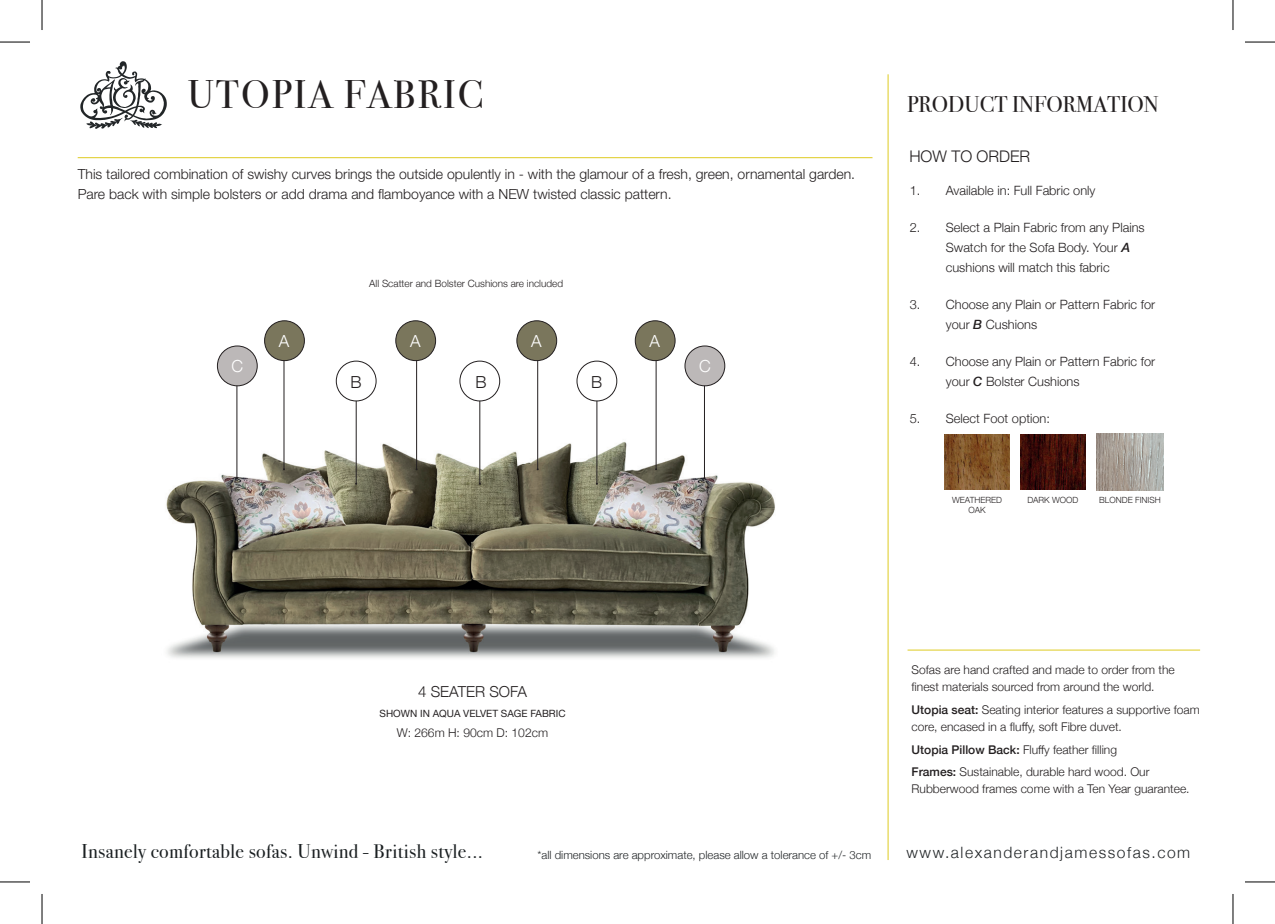
<style>
.page{position:relative;width:1275px;height:924px;background:#fff}
.page>*{position:absolute;margin:0;border:0;box-sizing:border-box;transform-origin:0 0}
.t1{font:39.8px "Bodoni Svty Two ITCTT";letter-spacing:.05em;color:#231f20}
.t2{font:22.8px "Bodoni Svty Two ITCTT";color:#231f20}
.t3{font:19.8px "Bodoni Svty Two ITCTT";letter-spacing:.02em;color:#1a1f21}
.t4{font:300 16.6px "Helvetica Neue";color:#fff}
.t5{font:300 16.6px "Helvetica Neue";color:#231f20}
.t6{font:300 16px "Helvetica Neue";color:#231f20}
.t7{font:300 15.6px "Helvetica Neue";letter-spacing:.1em;color:#222628}
.t8{font:300 15.2px "Helvetica Neue";color:#231f20}
.t9{font:300 14px/19.8px "Helvetica Neue LT Pro";color:#231f20}
.t10{font:300 12.8px/19.8px "Helvetica Neue";color:#231f20}
.t11{font:300 12.2px "Helvetica Neue";color:#231f20}
.t12{font:300 12px/17px "Helvetica Neue";color:#231f20}
.t13{font:300 11.4px "Helvetica Neue";color:#222628}
.t14{font:300 10px "Helvetica Neue";color:#231f20}
.t15{font:10px "Helvetica Neue";color:#231f20}
.t16{font:300 8.6px/10.2px "Helvetica Neue";color:#231f20;text-align:center}
.s1{font-weight:500;font-style:italic}
.s2{font-weight:500}
</style>
<div class="page">
<img style="left:166px;top:410px;width:609px;height:248px">
<svg style="left:80px;top:61px;width:87px;height:68px"></svg>
<hr style="left:78px;top:157px;width:794px;height:1px;background:#decb21">
<hr style="left:887px;top:74px;width:1px;height:785px;background:#decb21">
<hr style="left:907px;top:649px;width:293px;height:1px;background:#decb21">
<img style="left:944px;top:434px;width:66px;height:55px">
<img style="left:1020px;top:434px;width:65px;height:55px">
<img style="left:1097px;top:433px;width:66px;height:57px">
<hr style="left:284px;top:359px;width:1px;height:110px;background:#231f20">
<div style="left:264px;top:320px;width:40px;height:40px;background:#7a765c;border-radius:50%"></div>
<div style="left:264px;top:320px;width:41px;height:41px;border:1px solid #231f20;border-radius:50%"></div>
<hr style="left:416px;top:359px;width:1px;height:110px;background:#231f20">
<div style="left:396px;top:320px;width:39px;height:40px;background:#7a765c;border-radius:50%"></div>
<div style="left:395px;top:320px;width:41px;height:41px;border:1px solid #231f20;border-radius:50%"></div>
<hr style="left:537px;top:359px;width:1px;height:110px;background:#231f20">
<div style="left:517px;top:320px;width:39px;height:40px;background:#7a765c;border-radius:50%"></div>
<div style="left:516px;top:320px;width:41px;height:41px;border:1px solid #231f20;border-radius:50%"></div>
<hr style="left:656px;top:359px;width:1px;height:110px;background:#231f20">
<div style="left:635px;top:320px;width:40px;height:40px;background:#7a765c;border-radius:50%"></div>
<div style="left:635px;top:320px;width:40px;height:41px;border:1px solid #231f20;border-radius:50%"></div>
<hr style="left:356px;top:397px;width:1px;height:86px;background:#231f20">
<hr style="left:479px;top:397px;width:1px;height:86px;background:#231f20">
<hr style="left:596px;top:397px;width:1px;height:86px;background:#231f20">
<div style="left:336px;top:361px;width:40px;height:40px;background:#fff;border-radius:50%"></div>
<div style="left:336px;top:361px;width:40px;height:40px;border:1px solid #231f20;border-radius:50%"></div>
<div style="left:460px;top:361px;width:40px;height:40px;background:#fff;border-radius:50%"></div>
<div style="left:460px;top:361px;width:40px;height:40px;border:1px solid #231f20;border-radius:50%"></div>
<div style="left:577px;top:361px;width:40px;height:40px;background:#fff;border-radius:50%"></div>
<div style="left:577px;top:361px;width:40px;height:40px;border:1px solid #231f20;border-radius:50%"></div>
<hr style="left:704px;top:359px;width:1px;height:119px;background:#231f20">
<div style="left:685px;top:346px;width:40px;height:39px;background:#bcb8b8;border-radius:50%"></div>
<div style="left:684px;top:345px;width:41px;height:41px;border:1px solid #231f20;border-radius:50%"></div>
<hr style="left:236px;top:359px;width:1px;height:119px;background:#231f20">
<div style="left:217px;top:346px;width:40px;height:39px;background:#bcb8b8;border-radius:50%"></div>
<div style="left:217px;top:345px;width:40px;height:41px;border:1px solid #231f20;border-radius:50%"></div>
<hr style="left:0;top:42px;width:30px;height:1px;background:#000">
<hr style="left:1245px;top:42px;width:30px;height:1px;background:#000">
<hr style="left:0;top:881px;width:30px;height:1px;background:#000">
<hr style="left:1245px;top:881px;width:30px;height:1px;background:#000">
<hr style="left:42px;top:0;width:1px;height:30px;background:#000">
<hr style="left:42px;top:893px;width:1px;height:30px;background:#000">
<hr style="left:1232px;top:0;width:1px;height:30px;background:#000">
<hr style="left:1232px;top:893px;width:1px;height:30px;background:#000">
<h1 class="t1" style="left:187px;top:62px;width:298px">UTOPIA FABRIC</h1>
<p class="t9" style="left:78px;top:163px;width:779px">This tailored combination of swishy curves brings the outside opulently in - with the glamour of a fresh, green, ornamental garden.<br>Pare back with simple bolsters or add drama and flamboyance with a NEW twisted classic pattern.</p>
<p class="t14" style="left:369px;top:275px;width:195px">All Scatter and Bolster Cushions are included</p>
<h3 class="t4" style="left:279px;top:328px;width:12px">A</h3>
<h3 class="t4" style="left:410px;top:328px;width:12px">A</h3>
<h3 class="t4" style="left:531px;top:328px;width:12px">A</h3>
<h3 class="t4" style="left:649px;top:328px;width:12px">A</h3>
<h3 class="t4" style="left:232px;top:353px;width:13px">C</h3>
<h3 class="t4" style="left:699px;top:353px;width:13px">C</h3>
<h3 class="t5" style="left:350px;top:368px;width:13px">B</h3>
<h3 class="t5" style="left:475px;top:368px;width:13px">B</h3>
<h3 class="t5" style="left:591px;top:368px;width:13px">B</h3>
<h2 class="t2" style="left:907px;top:85px;width:253px">PRODUCT INFORMATION</h2>
<h3 class="t6" style="left:909px;top:143px;width:122px">HOW TO ORDER</h3>
<p class="t10" style="left:909px;top:180px;width:187px">1. Available in: Full Fabric only</p>
<p class="t10" style="left:945px;top:217px;width:200px;text-indent:-36px">2. Select a Plain Fabric from any Plains<br>Swatch for the Sofa Body. Your <span class="s1">A </span>cushions will match this fabric</p>
<p class="t10" style="left:945px;top:293px;width:211px;text-indent:-36px">3. Choose any Plain or Pattern Fabric for your <span class="s1">B</span> Cushions</p>
<p class="t10" style="left:945px;top:350px;width:211px;text-indent:-36px">4. Choose any Plain or Pattern Fabric for your <span class="s1">C</span> Bolster Cushions</p>
<p class="t10" style="left:909px;top:407px;width:142px">5. Select Foot option:</p>
<p class="t16" style="left:952px;top:494px;width:51px">WEATHERED<br>OAK</p>
<p class="t16" style="left:1027px;top:494px;width:52px">DARK WOOD</p>
<p class="t16" style="left:1099px;top:494px;width:63px">BLONDE FINISH</p>
<p class="t8" style="left:418px;top:679px;width:110px">4 SEATER SOFA</p>
<p class="t15" style="left:379px;top:705px;width:187px">SHOWN IN AQUA VELVET SAGE FABRIC</p>
<p class="t11" style="left:397px;top:722px;width:153px">W: 266m H: 90cm D: 102cm</p>
<p class="t12" style="left:911px;top:660px;width:265px">Sofas are hand crafted and made to order from the finest materials sourced from around the world.</p>
<p class="t12" style="left:911px;top:699px;width:290px"><span class="s2">Utopia seat:</span> Seating interior features a supportive foam core, encased in a fluffy, soft Fibre duvet.</p>
<p class="t12" style="left:911px;top:736px;width:239px;line-height:22.8px"><span class="s2">Utopia Pillow Back:</span> Fluffy feather filling<br><span class="s2">Frames:</span> Sustainable, durable hard wood. Our</p>
<p class="t12" style="left:911px;top:779px;width:279px">Rubberwood frames come with a Ten Year guarantee.</p>
<h3 class="t3" style="left:81px;top:834px;width:403px">Insanely comfortable sofas. Unwind - British style...</h3>
<p class="t13" style="left:537px;top:845px;width:335px">*all dimensions are approximate, please allow a tolerance of +/- 3cm</p>
<p class="t7" style="left:906px;top:839px;width:285px">www.alexanderandjamessofas.com</p>
</div>
